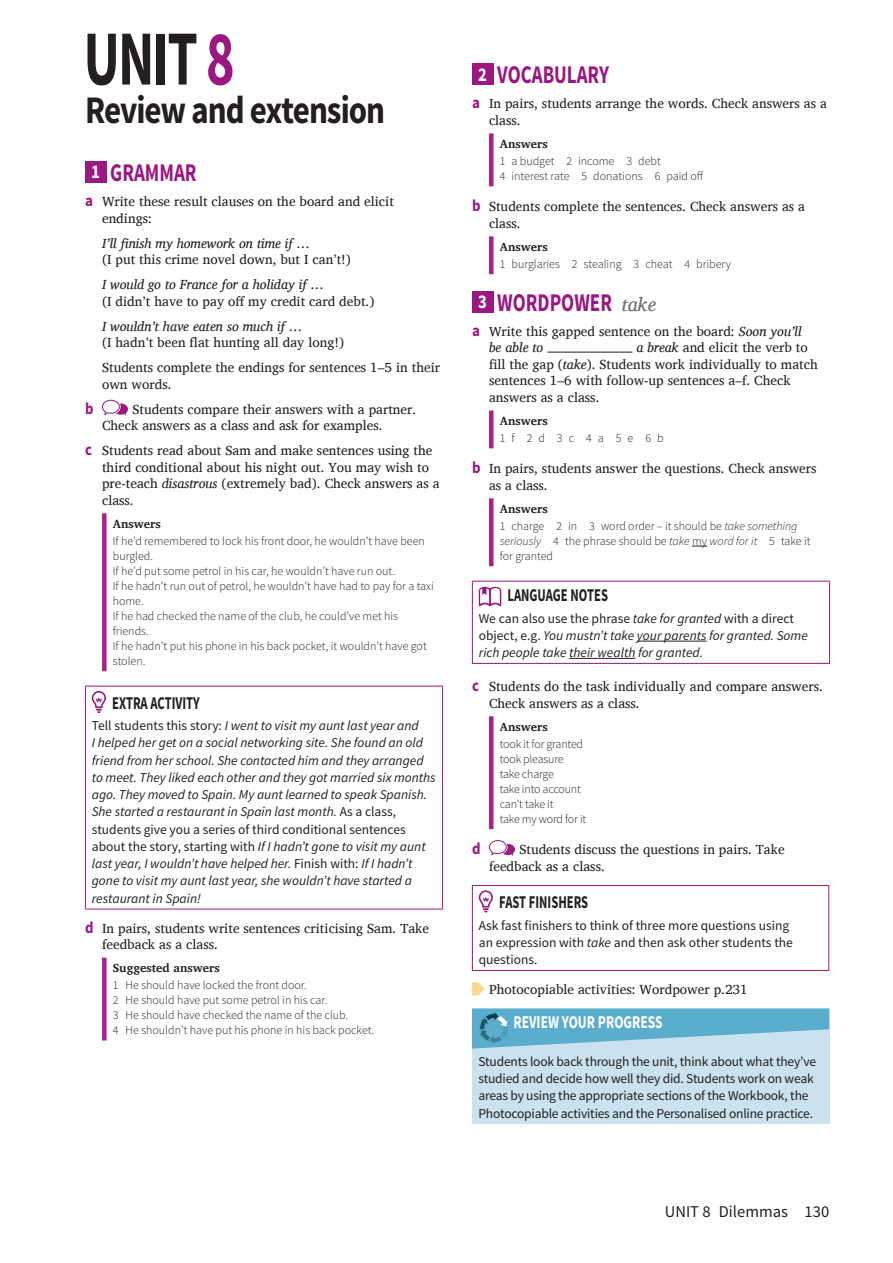
<style>
.page{position:relative;width:893px;height:1263px;background:#fff}
.page>*{position:absolute;margin:0;border:0;box-sizing:border-box;transform-origin:0 0}
.t1{font:700 78px "Source Sans Pro";color:#231f20;scale:.7 1}
.t2{font:700 39px "Source Sans Pro";letter-spacing:-.03em;color:#231f20;scale:.85 1}
.t3{font:700 25.5px "Source Sans Pro";color:#9c1881;scale:.75 1}
.t4{font:700 18px "Source Sans Pro";color:#231f20;scale:.7 1}
.t5{font:700 18px "Source Sans Pro";color:#fff;scale:.75 1}
.t6{font:16.5px "Source Sans Pro";color:#231f20}
.t7{font:700 16.5px "Source Sans Pro";color:#9c1881;scale:.9 1}
.t8{font:13.5px/16.5px "Charis SIL";color:#231f20}
.t9{font:italic 13.5px/17.2px "Source Sans Pro";color:#231f20}
.t10{font:13.5px/17.2px "Source Sans Pro";letter-spacing:-.015em;color:#231f20}
.t11{font:italic 13.5px "Charis SIL";color:#231f20}
.t12{font:300 12px/15px "Source Sans Pro";color:#231f20}
.t13{font:700 12px "Charis SIL";color:#231f20}
.t14{font:300 12px "Source Sans Pro";letter-spacing:.5em;color:#231f20}
.s1{color:#9c1881}
.s2{font-size:19.5px;color:#fff}
.s3{font-family:"Source Sans Pro";font-weight:700;font-size:16.5px;color:#9c1881}
.s4{font-style:italic}
.s5{font-style:normal}
.s6{font-family:"Charis SIL";font-weight:400;font-style:italic;font-size:19.5px;color:#6c6d70}
</style>
<div class="page">
<div style="left:85px;top:162px;width:21px;height:21px;background:#9c1881"></div>
<svg style="left:102px;top:399px;width:26px;height:17px"></svg>
<div style="left:102px;top:513px;width:5px;height:158px;background:#ab208e"></div>
<hr style="left:85px;top:686px;width:1px;height:223px;background:#9c1881">
<hr style="left:85px;top:686px;width:358px;height:1px;background:#9c1881">
<hr style="left:442px;top:686px;width:1px;height:223px;background:#9c1881">
<hr style="left:85px;top:909px;width:358px;height:1px;background:#9c1881">
<svg style="left:92px;top:691px;width:14px;height:22px"></svg>
<div style="left:102px;top:958px;width:5px;height:82px;background:#ab208e"></div>
<div style="left:472px;top:64px;width:21px;height:21px;background:#9c1881"></div>
<hr style="left:489px;top:133px;width:4px;height:53px;background:#ab208e">
<hr style="left:489px;top:236px;width:4px;height:38px;background:#ab208e">
<div style="left:472px;top:291px;width:21px;height:22px;background:#9c1881"></div>
<hr style="left:547px;top:352px;width:85px;height:1px;background:#231f20">
<hr style="left:489px;top:410px;width:4px;height:38px;background:#ab208e">
<hr style="left:489px;top:498px;width:4px;height:68px;background:#ab208e">
<svg style="left:692px;top:546px;width:15px;height:1px"></svg>
<hr style="left:472px;top:581px;width:1px;height:82px;background:#9c1881">
<hr style="left:472px;top:581px;width:358px;height:1px;background:#9c1881">
<hr style="left:829px;top:581px;width:1px;height:82px;background:#9c1881">
<hr style="left:472px;top:663px;width:358px;height:1px;background:#9c1881">
<hr style="left:637px;top:641px;width:70px;height:1px;background:#231f20">
<hr style="left:569px;top:658px;width:66px;height:1px;background:#231f20">
<svg style="left:479px;top:586px;width:22px;height:20px"></svg>
<hr style="left:489px;top:716px;width:4px;height:113px;background:#ab208e">
<svg style="left:489px;top:840px;width:26px;height:16px"></svg>
<hr style="left:472px;top:886px;width:1px;height:84px;background:#9c1881">
<hr style="left:472px;top:885px;width:357px;height:1px;background:#9c1881">
<hr style="left:828px;top:886px;width:1px;height:84px;background:#9c1881">
<hr style="left:472px;top:970px;width:357px;height:1px;background:#9c1881">
<svg style="left:479px;top:890px;width:14px;height:22px"></svg>
<svg style="left:472px;top:982px;width:13px;height:13px"></svg>
<div style="left:472px;top:1008px;width:357px;height:116px;background:#c9e2ee"></div>
<svg style="left:472px;top:1008px;width:357px;height:40px"></svg>
<h1 class="t1" style="left:84px;top:9px;width:217px">UNIT <span class="s1">8</span></h1>
<h2 class="t2" style="left:85px;top:85px;width:355px">Review and extension</h2>
<h3 class="t3" style="left:91px;top:156px;width:142px"><span class="s2">1</span> GRAMMAR</h3>
<p class="t8" style="left:102px;top:193px;width:293px;text-indent:-17px"><span class="s3">a</span> Write these result clauses on the board and elicit endings:</p>
<p class="t11" style="left:102px;top:235px;width:210px">I’ll finish my homework on time if …</p>
<p class="t8" style="left:102px;top:251px;width:250px">(I put this crime novel down, but I can’t!)</p>
<p class="t11" style="left:102px;top:277px;width:224px">I would go to France for a holiday if …</p>
<p class="t8" style="left:102px;top:293px;width:274px">(I didn’t have to pay off my credit card debt.)</p>
<p class="t11" style="left:102px;top:318px;width:202px">I wouldn’t have eaten so much if …</p>
<p class="t8" style="left:102px;top:330px;width:340px;line-height:25px">(I hadn’t been flat hunting all day long!)<br>Students complete the endings for sentences 1–5 in their</p>
<p class="t8" style="left:102px;top:376px;width:71px">own words.</p>
<p class="t7" style="left:85px;top:398px;width:11px">b</p>
<p class="t8" style="left:102px;top:401px;width:316px;text-indent:30px">Students compare their answers with a partner.<br>Check answers as a class and ask for examples.</p>
<p class="t8" style="left:102px;top:442px;width:339px;text-indent:-17px"><span class="s3">c</span> Students read about Sam and make sentences using the third conditional about his night out. You may wish to pre-teach <span class="s4">disastrous</span> (extremely bad). Check answers as a class.</p>
<p class="t13" style="left:113px;top:516px;width:50px">Answers</p>
<p class="t12" style="left:113px;top:533px;width:323px">If he’d remembered to lock his front door, he wouldn’t have been burgled.<br>If he’d put some petrol in his car, he wouldn’t have run out.<br>If he hadn’t run out of petrol, he wouldn’t have had to pay for a taxi home.<br>If he had checked the name of the club, he could’ve met his friends.<br>If he hadn’t put his phone in his back pocket, it wouldn’t have got stolen.</p>
<h3 class="t4" style="left:112px;top:691px;width:126px">EXTRA ACTIVITY</h3>
<p class="t9" style="left:92px;top:717px;width:345px"><span class="s5">Tell students this story:</span> I went to visit my aunt last year and<br>I helped her get on a social networking site. She found an old friend from her school. She contacted him and they arranged to meet. They liked each other and they got married six months ago. They moved to Spain. My aunt learned to speak Spanish.<br>She started a restaurant in Spain last month. <span class="s5">As a class, students give you a series of third conditional sentences about the story, starting with</span> If I hadn’t gone to visit my aunt last year, I wouldn’t have helped her. <span class="s5">Finish with:</span> If I hadn’t gone to visit my aunt last year, she wouldn’t have started a restaurant in Spain!</p>
<p class="t8" style="left:102px;top:920px;width:329px;text-indent:-17px"><span class="s3">d</span> In pairs, students write sentences criticising Sam. Take feedback as a class.</p>
<p class="t13" style="left:113px;top:961px;width:108px">Suggested answers</p>
<p class="t12" style="left:113px;top:978px;width:263px">1 He should have locked the front door.<br>2 He should have put some petrol in his car.<br>3 He should have checked the name of the club.<br>4 He shouldn’t have put his phone in his back pocket.</p>
<h3 class="t3" style="left:478px;top:59px;width:176px"><span class="s2">2</span> VOCABULARY</h3>
<p class="t8" style="left:489px;top:96px;width:339px;text-indent:-17px"><span class="s3">a</span> In pairs, students arrange the words. Check answers as a class.</p>
<p class="t13" style="left:500px;top:137px;width:50px">Answers</p>
<p class="t12" style="left:500px;top:154px;width:205px">1 a budget 2 income 3 debt<br>4 interest rate 5 donations 6 paid off</p>
<p class="t8" style="left:489px;top:198px;width:318px;text-indent:-17px"><span class="s3">b</span> Students complete the sentences. Check answers as a class.</p>
<p class="t13" style="left:500px;top:240px;width:50px">Answers</p>
<p class="t12" style="left:500px;top:256px;width:233px">1 burglaries 2 stealing 3 cheat 4 bribery</p>
<h3 class="t3" style="left:478px;top:286px;width:239px"><span class="s2">3</span> WORDPOWER <span class="s6">take</span></h3>
<p class="t8" style="left:489px;top:323px;width:314px;text-indent:-17px"><span class="s3">a</span> Write this gapped sentence on the board: <span class="s4">Soon you’ll be able to</span></p>
<p class="t8" style="left:489px;top:340px;width:330px;text-indent:147px"><span class="s4">a break</span> and elicit the verb to fill the gap (<span class="s4">take</span>). Students work individually to match sentences 1–6 with follow-up sentences a–f. Check answers as a class.</p>
<p class="t13" style="left:500px;top:414px;width:50px">Answers</p>
<p class="t14" style="left:500px;top:431px;width:165px">1f 2d 3c 4a 5e 6b</p>
<p class="t8" style="left:489px;top:460px;width:329px;text-indent:-17px"><span class="s3">b</span> In pairs, students answer the questions. Check answers as a class.</p>
<p class="t13" style="left:500px;top:502px;width:50px">Answers</p>
<p class="t12" style="left:500px;top:518px;width:312px">1 charge 2 in 3 word order – it should be <span class="s4">take something seriously</span> 4 the phrase should be <span class="s4">take</span> my <span class="s4">word for it</span> 5 take it for granted</p>
<h3 class="t4" style="left:508px;top:583px;width:145px">LANGUAGE NOTES</h3>
<p class="t9" style="left:479px;top:609px;width:331px"><span class="s5">We can also use the phrase</span> take for granted <span class="s5">with a direct object, e.g.</span> You mustn’t take your parents for granted. Some rich people take their wealth for granted.</p>
<p class="t8" style="left:489px;top:678px;width:335px;text-indent:-17px"><span class="s3">c</span> Students do the task individually and compare answers.<br>Check answers as a class.</p>
<p class="t13" style="left:500px;top:719px;width:50px">Answers</p>
<p class="t12" style="left:500px;top:736px;width:88px">took it for granted took pleasure take charge<br>take into account can’t take it<br>take my word for it</p>
<p class="t7" style="left:472px;top:838px;width:11px">d</p>
<p class="t8" style="left:489px;top:841px;width:297px;text-indent:30px">Students discuss the questions in pairs. Take feedback as a class.</p>
<h3 class="t4" style="left:499px;top:890px;width:129px">FAST FINISHERS</h3>
<p class="t10" style="left:479px;top:917px;width:316px">Ask fast finishers to think of three more questions using an expression with <span class="s4">take</span> and then ask other students the questions.</p>
<p class="t8" style="left:489px;top:981px;width:260px">Photocopiable activities: Wordpower p.231</p>
<h3 class="t5" style="left:513px;top:1010px;width:200px">REVIEW YOUR PROGRESS</h3>
<p class="t10" style="left:478px;top:1053px;width:339px">Students look back through the unit, think about what they’ve studied and decide how well they did. Students work on weak areas by using the appropriate sections of the Workbook, the Photocopiable activities and the Personalised online practice.</p>
<p class="t6" style="left:665px;top:1201px;width:166px">UNIT 8 Dilemmas 130</p>
</div>
